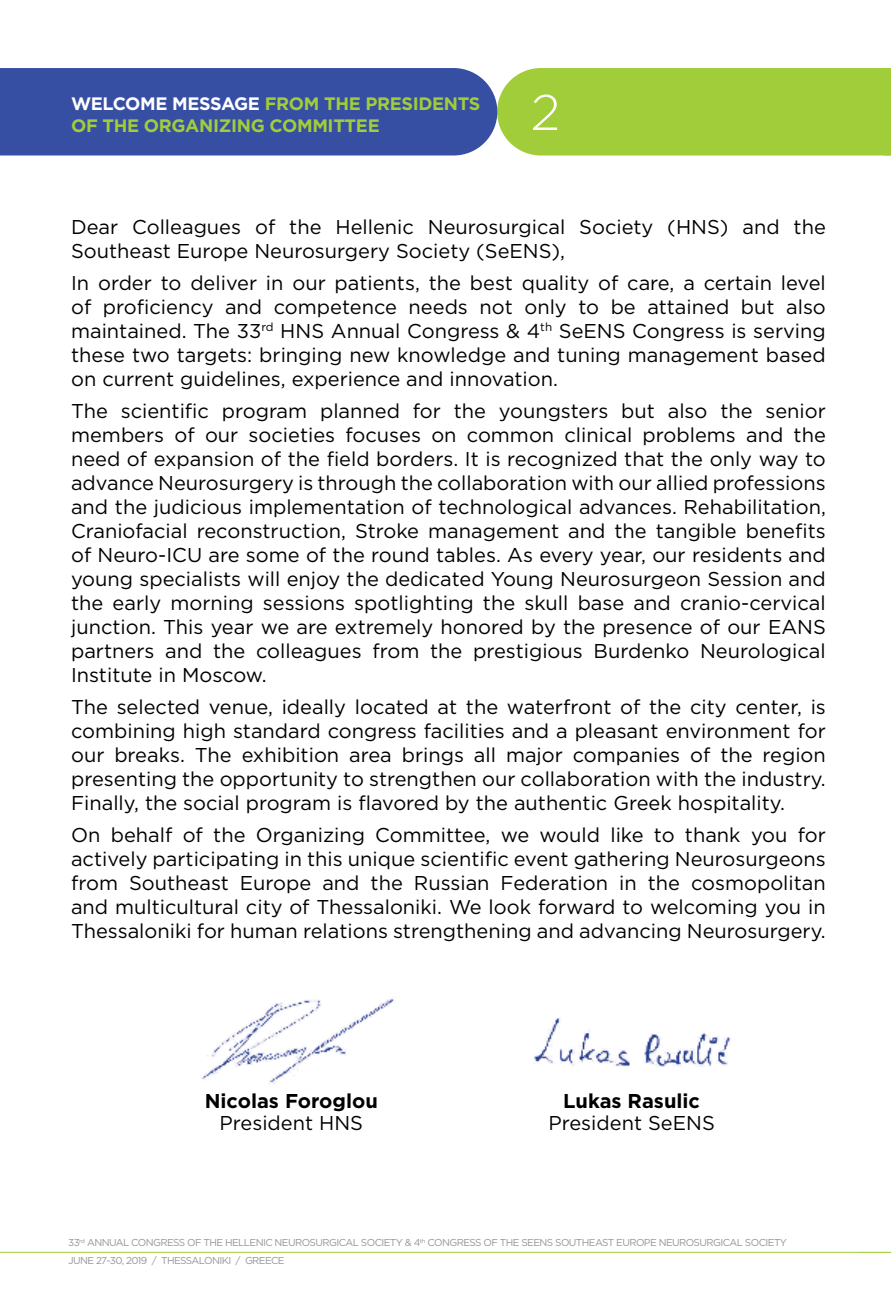
<style>
.page{position:relative;width:891px;height:1304px;background:#fff}
.page>*{position:absolute;margin:0;border:0;box-sizing:border-box;transform-origin:0 0}
.t1{font:300 50px "Gotham Greek";color:#fff}
.t2{font:20px/24px "Gotham Greek";color:#000;text-align:justify}
.t3{font:700 20px "Gotham Greek";color:#000}
.t4{font:700 18px/22px "Gotham Greek";letter-spacing:-.02em;color:#a1cd3a}
.t5{font:10px "Gotham Greek";letter-spacing:-.055em;color:#939598}
.s1{color:#fff}
</style>
<div class="page">
<hr style="left:0;top:1252px;width:890px;height:1px;background:#a1cd3a">
<img style="left:201px;top:997px;width:193px;height:87px">
<svg style="left:0;top:68px;width:890px;height:88px;background:#698977"></svg>
<svg style="left:859px;top:1251px;width:31px;height:1px"></svg>
<img style="left:533px;top:1018px;width:198px;height:49px">
<p class="t4" style="left:71px;top:92px;width:410px"><span class="s1">WELCOME MESSAGE</span> FROM THE PRESIDENTS<br>OF THE ORGANIZING COMMITTEE</p>
<h1 class="t1" style="left:530px;top:85px;width:32px">2</h1>
<p class="t2" style="left:71px;top:214px;width:756px">Dear Colleagues of the Hellenic Neurosurgical Society (HNS) and the<br>Southeast Europe Neurosurgery Society (SeENS),</p>
<p class="t2" style="left:71px;top:270px;width:756px">In order to deliver in our patients, the best quality of care, a certain level of proficiency and competence needs not only to be attained but also maintained. The 33<sup>rd</sup> HNS Annual Congress &amp; 4<sup>th</sup> SeENS Congress is serving these two targets: bringing new knowledge and tuning management based on current guidelines, experience and innovation.</p>
<p class="t2" style="left:71px;top:398px;width:756px">The scientific program planned for the youngsters but also the senior members of our societies focuses on common clinical problems and the need of expansion of the field borders. It is recognized that the only way to advance Neurosurgery is through the collaboration with our allied professions and the judicious implementation of technological advances. Rehabilitation, Craniofacial reconstruction, Stroke management and the tangible benefits of Neuro-ICU are some of the round tables. As every year, our residents and young specialists will enjoy the dedicated Young Neurosurgeon Session and the early morning sessions spotlighting the skull base and cranio-cervical junction. This year we are extremely honored by the presence of our EANS partners and the colleagues from the prestigious Burdenko Neurological Institute in Moscow.</p>
<p class="t2" style="left:71px;top:694px;width:756px">The selected venue, ideally located at the waterfront of the city center, is combining high standard congress facilities and a pleasant environment for our breaks. The exhibition area brings all major companies of the region presenting the opportunity to strengthen our collaboration with the industry.<br>Finally, the social program is flavored by the authentic Greek hospitality.</p>
<p class="t2" style="left:71px;top:822px;width:756px">On behalf of the Organizing Committee, we would like to thank you for actively participating in this unique scientific event gathering Neurosurgeons from Southeast Europe and the Russian Federation in the cosmopolitan and multicultural city of Thessaloniki. We look forward to welcoming you in Thessaloniki for human relations strengthening and advancing Neurosurgery.</p>
<p class="t3" style="left:205px;top:1089px;width:174px">Nicolas Foroglou</p>
<p class="t3" style="left:563px;top:1089px;width:138px">Lukas Rasulic</p>
<p class="t2" style="left:219px;top:1110px;width:145px">President HNS</p>
<p class="t2" style="left:548px;top:1110px;width:168px">President SeENS</p>
<p class="t5" style="left:68px;top:1237px;width:720px">33<sup>rd</sup> ANNUAL CONGRESS OF THE HELLENIC NEUROSURGICAL SOCIETY &amp; 4<sup>th</sup> CONGRESS OF THE SEENS SOUTHEAST EUROPE NEUROSURGICAL SOCIETY</p>
<p class="t5" style="left:68px;top:1255px;width:218px">JUNE 27-30, 2019 / THESSALONIKI / GREECE</p>
</div>
